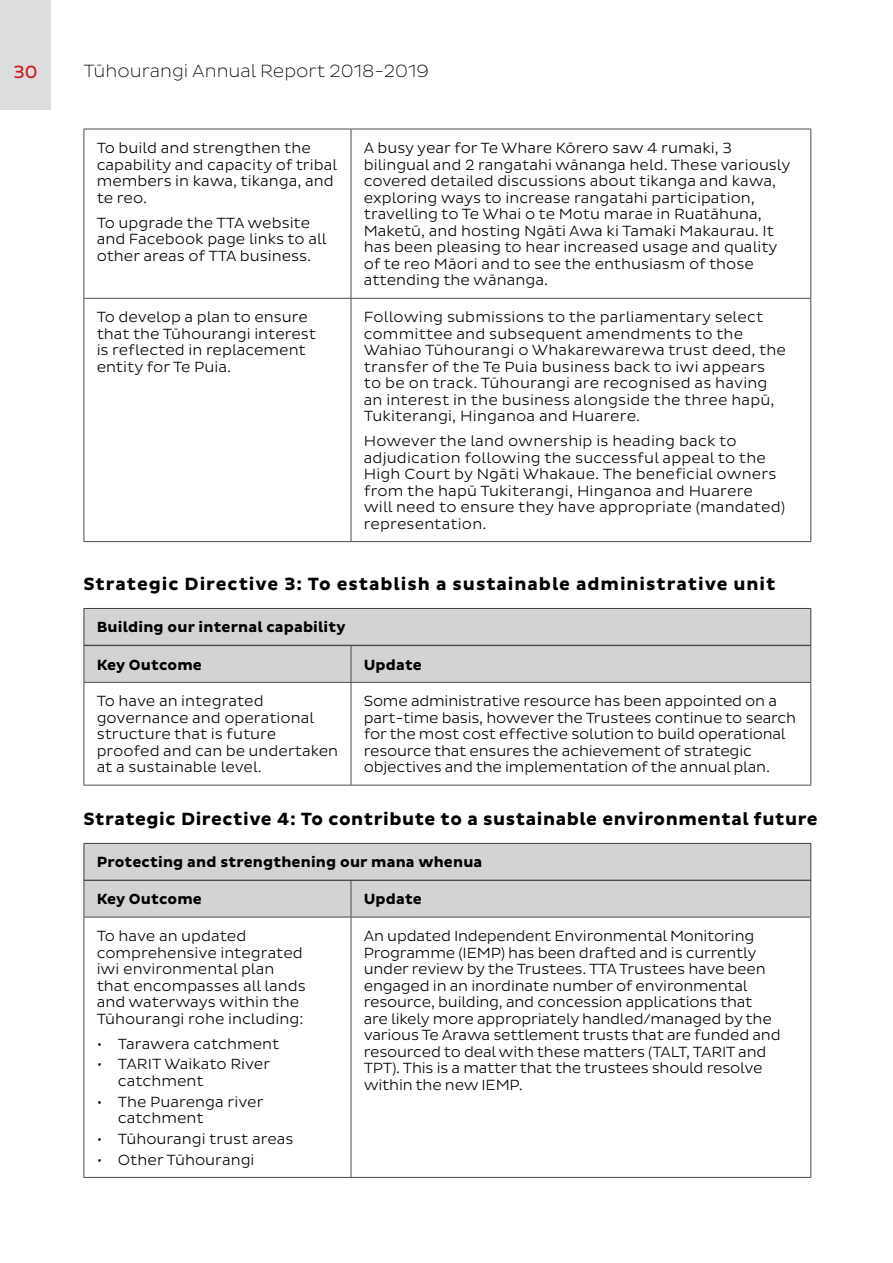
<style>
.page{position:relative;width:893px;height:1263px;background:#fff}
.page>*{position:absolute;margin:0;border:0;box-sizing:border-box;transform-origin:0 0}
.t1{font:700 18px "Pluto Sans";letter-spacing:.03em;color:#000}
.t2{font:700 18px "Pluto Sans";letter-spacing:.05em;color:#000}
.t3{font:200 18px "Pluto Sans";color:#000}
.t4{font:18px "Pluto Sans";color:#ce171e}
.t5{font:300 15px/16.5px "Pluto Sans";color:#000}
.t6{font:700 15px "Pluto Sans";letter-spacing:.01em;color:#000}
</style>
<div class="page">
<hr style="left:84px;top:129px;width:267px;height:1px;background:#4d4d4d">
<hr style="left:84px;top:129px;width:1px;height:169px;background:#4d4d4d">
<hr style="left:351px;top:129px;width:460px;height:1px;background:#4d4d4d">
<hr style="left:351px;top:129px;width:1px;height:169px;background:#4d4d4d">
<hr style="left:810px;top:129px;width:1px;height:169px;background:#4d4d4d">
<hr style="left:84px;top:298px;width:267px;height:1px;background:#4d4d4d">
<hr style="left:84px;top:299px;width:1px;height:242px;background:#4d4d4d">
<hr style="left:351px;top:298px;width:460px;height:1px;background:#4d4d4d">
<hr style="left:351px;top:299px;width:1px;height:242px;background:#4d4d4d">
<hr style="left:810px;top:299px;width:1px;height:242px;background:#4d4d4d">
<hr style="left:84px;top:541px;width:267px;height:1px;background:#4d4d4d">
<hr style="left:351px;top:541px;width:460px;height:1px;background:#4d4d4d">
<div style="left:85px;top:646px;width:725px;height:36px;background:#d1d3d4"></div>
<hr style="left:84px;top:785px;width:267px;height:1px;background:#4d4d4d">
<hr style="left:351px;top:785px;width:460px;height:1px;background:#4d4d4d">
<hr style="left:84px;top:646px;width:1px;height:36px;background:#4d4d4d">
<hr style="left:351px;top:646px;width:1px;height:36px;background:#4d4d4d">
<hr style="left:810px;top:646px;width:1px;height:36px;background:#4d4d4d">
<hr style="left:84px;top:682px;width:267px;height:1px;background:#4d4d4d">
<hr style="left:84px;top:683px;width:1px;height:102px;background:#4d4d4d">
<hr style="left:351px;top:682px;width:460px;height:1px;background:#4d4d4d">
<hr style="left:351px;top:683px;width:1px;height:102px;background:#4d4d4d">
<hr style="left:810px;top:683px;width:1px;height:102px;background:#4d4d4d">
<div style="left:85px;top:881px;width:725px;height:36px;background:#d1d3d4"></div>
<hr style="left:84px;top:1177px;width:267px;height:1px;background:#4d4d4d">
<hr style="left:351px;top:1177px;width:460px;height:1px;background:#4d4d4d">
<hr style="left:84px;top:881px;width:1px;height:36px;background:#4d4d4d">
<hr style="left:351px;top:881px;width:1px;height:36px;background:#4d4d4d">
<hr style="left:810px;top:881px;width:1px;height:36px;background:#4d4d4d">
<hr style="left:84px;top:917px;width:267px;height:1px;background:#4d4d4d">
<hr style="left:84px;top:917px;width:1px;height:260px;background:#4d4d4d">
<hr style="left:351px;top:917px;width:460px;height:1px;background:#4d4d4d">
<hr style="left:351px;top:917px;width:1px;height:260px;background:#4d4d4d">
<hr style="left:810px;top:917px;width:1px;height:260px;background:#4d4d4d">
<div style="left:84px;top:608px;width:727px;height:37px;background:#d1d3d4"></div>
<hr style="left:84px;top:608px;width:727px;height:1px;background:#414042">
<hr style="left:84px;top:609px;width:1px;height:36px;background:#414042">
<hr style="left:810px;top:609px;width:1px;height:36px;background:#414042">
<hr style="left:84px;top:645px;width:727px;height:1px;background:#414042">
<div style="left:84px;top:843px;width:727px;height:37px;background:#d1d3d4"></div>
<hr style="left:84px;top:843px;width:727px;height:1px;background:#414042">
<hr style="left:84px;top:844px;width:1px;height:36px;background:#414042">
<hr style="left:810px;top:844px;width:1px;height:36px;background:#414042">
<hr style="left:84px;top:880px;width:727px;height:1px;background:#414042">
<div style="left:0;top:0;width:51px;height:109px;background:#dcddde"></div>
<p class="t4" style="left:13px;top:61px;width:26px">30</p>
<p class="t3" style="left:84px;top:61px;width:347px">Tūhourangi Annual Report 2018-2019</p>
<p class="t5" style="left:97px;top:140px;width:242px">To build and strengthen the capability and capacity of tribal members in kawa, tikanga, and te reo.</p>
<p class="t5" style="left:97px;top:214px;width:231px">To upgrade the TTA website and Facebook page links to all other areas of TTA business.</p>
<p class="t5" style="left:364px;top:140px;width:428px">A busy year for Te Whare Kōrero saw 4 rumaki, 3 bilingual and 2 rangatahi wānanga held. These variously covered detailed discussions about tikanga and kawa, exploring ways to increase rangatahi participation, travelling to Te Whai o te Motu marae in Ruatāhuna, Maketū, and hosting Ngāti Awa ki Tamaki Makaurau. It has been pleasing to hear increased usage and quality of te reo Māori and to see the enthusiasm of those attending the wānanga.</p>
<p class="t5" style="left:97px;top:309px;width:221px">To develop a plan to ensure that the Tūhourangi interest is reflected in replacement entity for Te Puia.</p>
<p class="t5" style="left:364px;top:309px;width:424px">Following submissions to the parliamentary select committee and subsequent amendments to the Wahiao Tūhourangi o Whakarewarewa trust deed, the transfer of the Te Puia business back to iwi appears to be on track. Tūhourangi are recognised as having an interest in the business alongside the three hapū, Tukiterangi, Hinganoa and Huarere.</p>
<p class="t5" style="left:364px;top:433px;width:423px">However the land ownership is heading back to adjudication following the successful appeal to the High Court by Ngāti Whakaue. The beneficial owners from the hapū Tukiterangi, Hinganoa and Huarere will need to ensure they have appropriate (mandated) representation.</p>
<p class="t2" style="left:84px;top:574px;width:693px">Strategic Directive 3: To establish a sustainable administrative unit</p>
<p class="t6" style="left:97px;top:619px;width:251px">Building our internal capability</p>
<p class="t6" style="left:97px;top:656px;width:107px">Key Outcome</p>
<p class="t6" style="left:364px;top:656px;width:60px">Update</p>
<p class="t5" style="left:97px;top:693px;width:243px">To have an integrated governance and operational structure that is future proofed and can be undertaken at a sustainable level.</p>
<p class="t5" style="left:364px;top:693px;width:434px">Some administrative resource has been appointed on a part-time basis, however the Trustees continue to search for the most cost effective solution to build operational resource that ensures the achievement of strategic objectives and the implementation of the annual plan.</p>
<p class="t1" style="left:84px;top:809px;width:736px">Strategic Directive 4: To contribute to a sustainable environmental future</p>
<p class="t6" style="left:97px;top:854px;width:387px">Protecting and strengthening our mana whenua</p>
<p class="t6" style="left:97px;top:891px;width:107px">Key Outcome</p>
<p class="t6" style="left:364px;top:891px;width:60px">Update</p>
<p class="t5" style="left:97px;top:928px;width:211px">To have an updated comprehensive integrated iwi environmental plan that encompasses all lands and waterways within the<br>Tūhourangi rohe including:</p>
<p class="t5" style="left:97px;top:1035px;width:184px">• Tarawera catchment</p>
<p class="t5" style="left:118px;top:1056px;width:154px;text-indent:-21px">• TARIT Waikato River catchment</p>
<p class="t5" style="left:118px;top:1093px;width:147px;text-indent:-21px">• The Puarenga river catchment</p>
<p class="t5" style="left:97px;top:1131px;width:198px">• Tūhourangi trust areas</p>
<p class="t5" style="left:97px;top:1151px;width:159px">• Other Tūhourangi</p>
<p class="t5" style="left:364px;top:928px;width:418px">An updated Independent Environmental Monitoring Programme (IEMP) has been drafted and is currently under review by the Trustees. TTA Trustees have been engaged in an inordinate number of environmental resource, building, and concession applications that<br>are likely more appropriately handled/managed by the various Te Arawa settlement trusts that are funded and resourced to deal with these matters (TALT, TARIT and TPT). This is a matter that the trustees should resolve within the new IEMP.</p>
</div>
